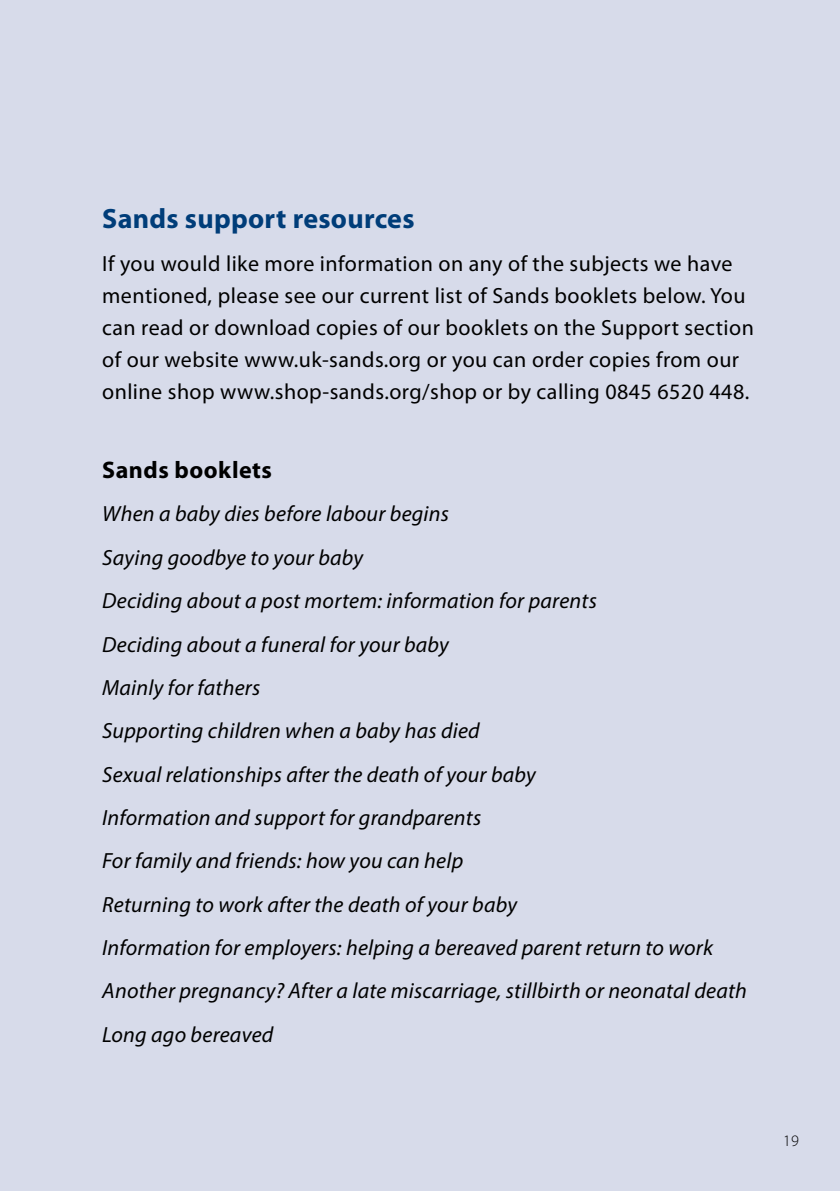
<style>
.page{position:relative;width:840px;height:1191px;background:#fff}
.page>*{position:absolute;margin:0;border:0;box-sizing:border-box;transform-origin:0 0}
.t1{font:700 28px "Myriad Pro";letter-spacing:.01em;color:#003d79}
.t2{font:700 24px "Myriad Pro";letter-spacing:.02em;color:#000}
.t3{font:italic 22px/43.4px "Myriad Pro";letter-spacing:.01em;color:#000}
.t4{font:22px/32px "Myriad Pro";letter-spacing:.02em;color:#000}
.t5{font:300 16px "Myriad Pro";color:#000}
</style>
<div class="page">
<div style="left:0;top:0;width:839px;height:1191px;background:#d7dbea"></div>
<p class="t1" style="left:102px;top:200px;width:314px">Sands support resources</p>
<p class="t4" style="left:102px;top:248px;width:653px">If you would like more information on any of the subjects we have mentioned, please see our current list of Sands booklets below. You can read or download copies of our booklets on the Support section of our website www.uk-sands.org or you can order copies from our online shop www.shop-sands.org/shop or by calling 0845 6520 448.</p>
<p class="t2" style="left:102px;top:454px;width:171px">Sands booklets</p>
<p class="t3" style="left:102px;top:492px;width:646px">When a baby dies before labour begins<br>Saying goodbye to your baby<br>Deciding about a post mortem: information for parents<br>Deciding about a funeral for your baby<br>Mainly for fathers<br>Supporting children when a baby has died<br>Sexual relationships after the death of your baby<br>Information and support for grandparents<br>For family and friends: how you can help<br>Returning to work after the death of your baby<br>Information for employers: helping a bereaved parent return to work Another pregnancy? After a late miscarriage, stillbirth or neonatal death Long ago bereaved</p>
<p class="t5" style="left:782px;top:1132px;width:17px">19</p>
</div>
